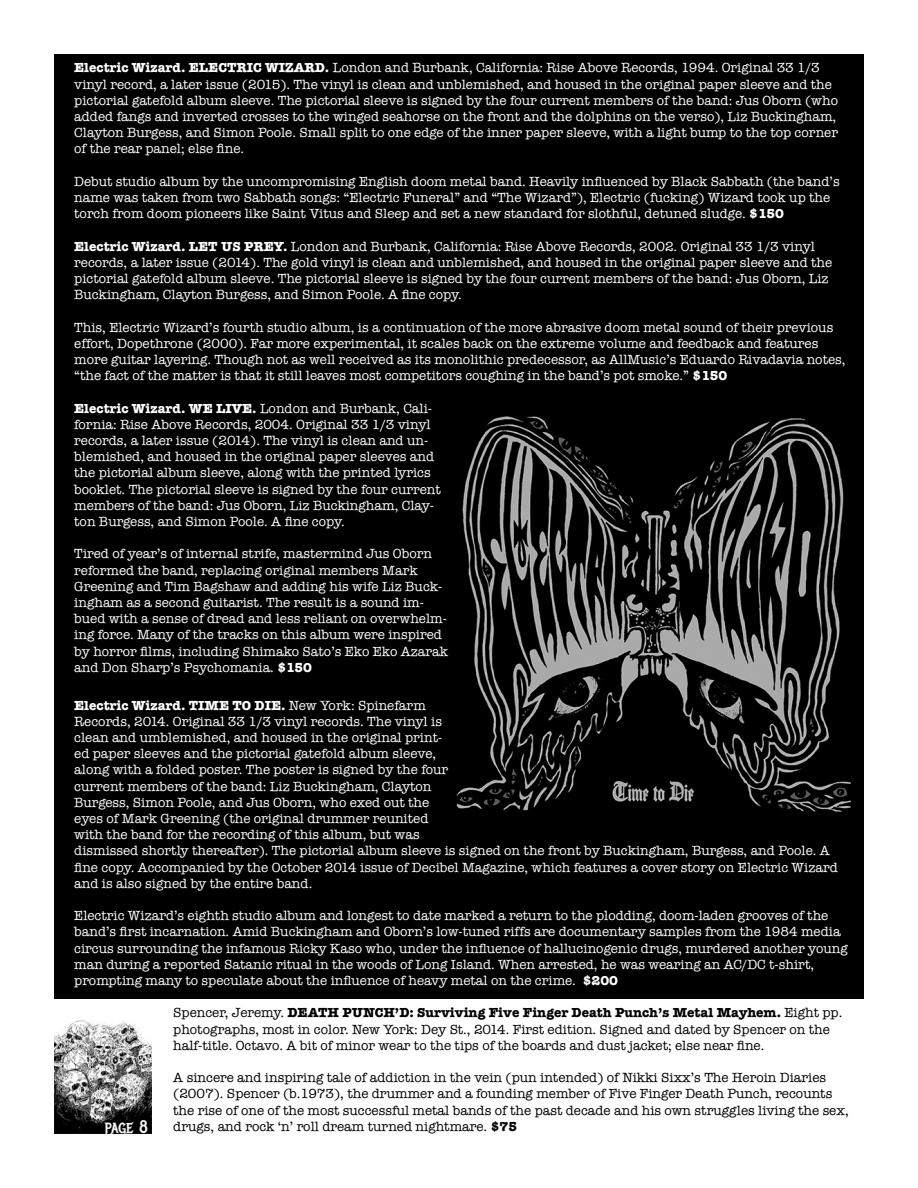
<style>
.page{position:relative;width:918px;height:1188px;background:#fff}
.page>*{position:absolute;margin:0;border:0;box-sizing:border-box;transform-origin:0 0}
.t1{font:18px "Metal Mania";color:#f5f6f6}
.t2{font:13.5px/16.2px "American Typewriter";color:#fff}
.t3{font:13.5px/16.2px "American Typewriter";color:#000}
.s1{font-weight:700}
</style>
<div class="page">
<div style="left:55px;top:55px;width:808px;height:943px;background:#000"></div>
<img style="left:54px;top:1020px;width:97px;height:114px">
<img style="left:456px;top:396px;width:408px;height:436px">
<p class="t2" style="left:74px;top:59px;width:765px"><span class="s1">Electric Wizard. ELECTRIC WIZARD.</span> London and Burbank, California: Rise Above Records, 1994. Original 33 1/3 vinyl record, a later issue (2015). The vinyl is clean and unblemished, and housed in the original paper sleeve and the pictorial gatefold album sleeve. The pictorial sleeve is signed by the four current members of the band: Jus Oborn (who added fangs and inverted crosses to the winged seahorse on the front and the dolphins on the verso), Liz Buckingham, Clayton Burgess, and Simon Poole. Small split to one edge of the inner paper sleeve, with a light bump to the top corner of the rear panel; else fine.</p>
<p class="t2" style="left:74px;top:173px;width:767px">Debut studio album by the uncompromising English doom metal band. Heavily influenced by Black Sabbath (the band’s name was taken from two Sabbath songs: “Electric Funeral” and “The Wizard”), Electric (fucking) Wizard took up the torch from doom pioneers like Saint Vitus and Sleep and set a new standard for slothful, detuned sludge. <span class="s1">$150</span></p>
<p class="t2" style="left:74px;top:237px;width:760px"><span class="s1">Electric Wizard. LET US PREY.</span> London and Burbank, California: Rise Above Records, 2002. Original 33 1/3 vinyl records, a later issue (2014). The gold vinyl is clean and unblemished, and housed in the original paper sleeve and the pictorial gatefold album sleeve. The pictorial sleeve is signed by the four current members of the band: Jus Oborn, Liz Buckingham, Clayton Burgess, and Simon Poole. A fine copy.</p>
<p class="t2" style="left:74px;top:318px;width:773px">This, Electric Wizard’s fourth studio album, is a continuation of the more abrasive doom metal sound of their previous effort, Dopethrone (2000). Far more experimental, it scales back on the extreme volume and feedback and features more guitar layering. Though not as well received as its monolithic predecessor, as AllMusic’s Eduardo Rivadavia notes, “the fact of the matter is that it still leaves most competitors coughing in the band’s pot smoke.” <span class="s1">$150</span></p>
<p class="t2" style="left:74px;top:399px;width:368px"><span class="s1">Electric Wizard. WE LIVE.</span> London and Burbank, Cali&shy;fornia: Rise Above Records, 2004. Original 33 1/3 vinyl records, a later issue (2014). The vinyl is clean and un&shy;blemished, and housed in the original paper sleeves and the pictorial album sleeve, along with the printed lyrics booklet. The pictorial sleeve is signed by the four current members of the band: Jus Oborn, Liz Buckingham, Clay&shy;ton Burgess, and Simon Poole. A fine copy.</p>
<p class="t2" style="left:74px;top:545px;width:375px">Tired of year’s of internal strife, mastermind Jus Oborn reformed the band, replacing original members Mark Greening and Tim Bagshaw and adding his wife Liz Buck&shy;ingham as a second guitarist. The result is a sound im&shy;bued with a sense of dread and less reliant on overwhelm&shy;ing force. Many of the tracks on this album were inspired by horror films, including Shimako Sato’s Eko Eko Azarak and Don Sharp’s Psychomania. <span class="s1">$150</span></p>
<p class="t2" style="left:74px;top:696px;width:765px"><span class="s1">Electric Wizard. TIME TO DIE.</span> New York: Spinefarm<br>Records, 2014. Original 33 1/3 vinyl records. The vinyl is<br>clean and umblemished, and housed in the original print-<br>ed paper sleeves and the pictorial gatefold album sleeve,<br>along with a folded poster. The poster is signed by the four<br>current members of the band: Liz Buckingham, Clayton<br>Burgess, Simon Poole, and Jus Oborn, who exed out the<br>eyes of Mark Greening (the original drummer reunited<br>with the band for the recording of this album, but was<br>dismissed shortly thereafter). The pictorial album sleeve is signed on the front by Buckingham, Burgess, and Poole. A fine copy. Accompanied by the October 2014 issue of Decibel Magazine, which features a cover story on Electric Wizard and is also signed by the entire band.</p>
<p class="t2" style="left:74px;top:907px;width:775px">Electric Wizard’s eighth studio album and longest to date marked a return to the plodding, doom-laden grooves of the band’s first incarnation. Amid Buckingham and Oborn’s low-tuned riffs are documentary samples from the 1984 media circus surrounding the infamous Ricky Kaso who, under the influence of hallucinogenic drugs, murdered another young man during a reported Satanic ritual in the woods of Long Island. When arrested, he was wearing an AC/DC t-shirt, prompting many to speculate about the influence of heavy metal on the crime. <span class="s1">$200</span></p>
<p class="t3" style="left:173px;top:1004px;width:671px">Spencer, Jeremy. <span class="s1">DEATH PUNCH’D: Surviving Five Finger Death Punch’s Metal Mayhem.</span> Eight pp. photographs, most in color. New York: Dey St., 2014. First edition. Signed and dated by Spencer on the half-title. Octavo. A bit of minor wear to the tips of the boards and dust jacket; else near fine.</p>
<p class="t3" style="left:173px;top:1069px;width:677px">A sincere and inspiring tale of addiction in the vein (pun intended) of Nikki Sixx’s The Heroin Diaries (2007). Spencer (b.1973), the drummer and a founding member of Five Finger Death Punch, recounts the rise of one of the most successful metal bands of the past decade and his own struggles living the sex, drugs, and rock ‘n’ roll dream turned nightmare. <span class="s1">$75</span></p>
<h1 class="t1" style="left:105px;top:1116px;width:45px">page 8</h1>
</div>
